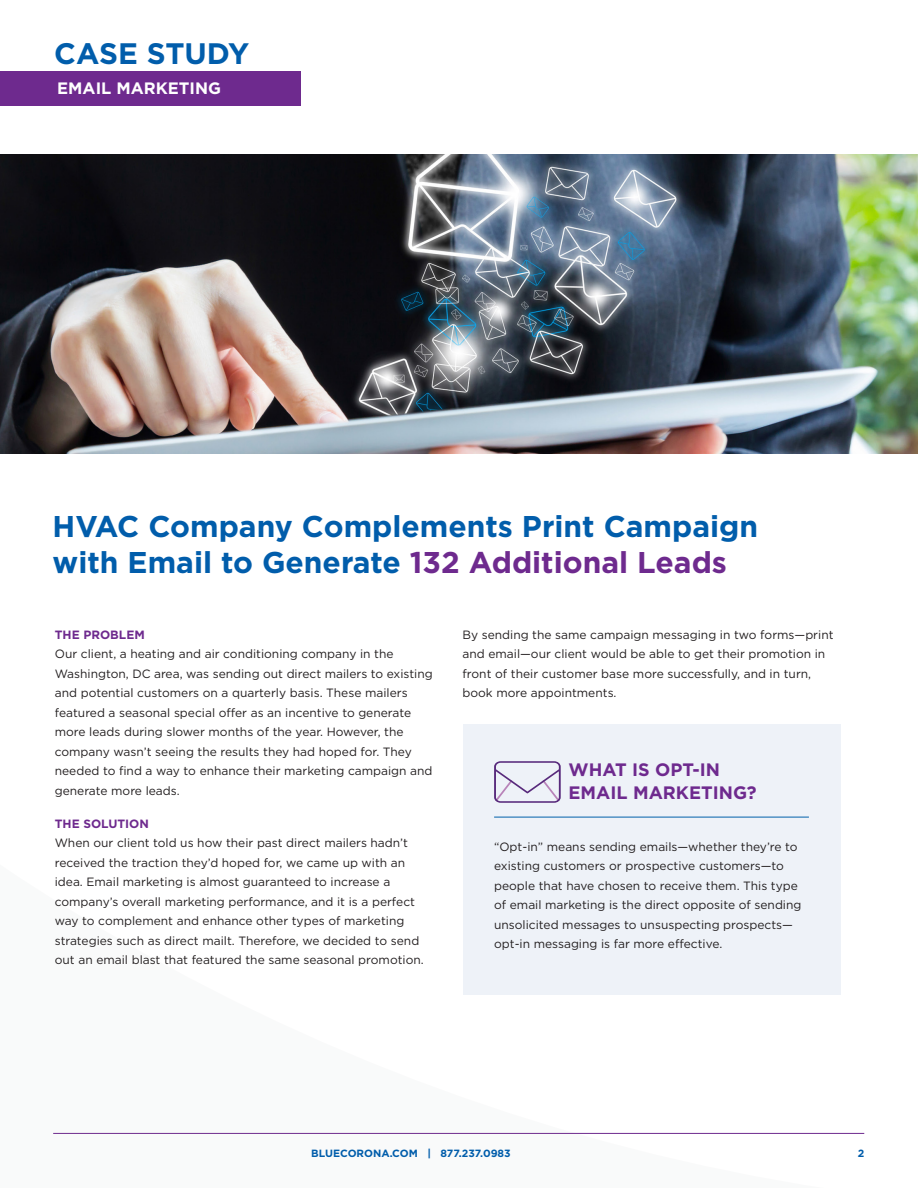
<style>
.page{position:relative;width:918px;height:1188px;background:#fff}
.page>*{position:absolute;margin:0;border:0;box-sizing:border-box;transform-origin:0 0}
.t1{font:700 30px/36px "Gotham";color:#015dab}
.t2{font:700 29.55px "Gotham";color:#015dab}
.t3{font:700 18px "Gotham";color:#6e2a8e}
.t4{font:700 16.5px "Gotham";color:#fff}
.t5{font:12px/19.5px "Gotham";color:#231f20}
.t6{font:700 10.5px "Gotham";color:#015dab}
.s1{color:#6e2a8e}
.s2{font-weight:700;color:#6e2a8e}
</style>
<div class="page">
<div style="left:0;top:72px;width:301px;height:34px;background:#6e2a8e"></div>
<hr style="left:53px;top:1133px;width:811px;height:1px;background:#6e2a8e">
<img style="left:0;top:155px;width:918px;height:299px">
<div style="left:463px;top:725px;width:378px;height:270px;background:#eef2f8"></div>
<hr style="left:494px;top:817px;width:315px;height:1px;background:#0161aa">
<svg style="left:494px;top:761px;width:67px;height:42px"></svg>
<h2 class="t2" style="left:54px;top:34px;width:197px">CASE STUDY</h2>
<h3 class="t4" style="left:57px;top:77px;width:165px">EMAIL MARKETING</h3>
<p class="t1" style="left:53px;top:509px;width:707px">HVAC Company Complements Print Campaign with Email to Generate <span class="s1">132 Additional Leads</span></p>
<p class="t5" style="left:55px;top:625px;width:379px"><span class="s2">THE PROBLEM<br></span>Our client, a heating and air conditioning company in the Washington, DC area, was sending out direct mailers to existing and potential customers on a quarterly basis. These mailers featured a seasonal special offer as an incentive to generate more leads during slower months of the year. However, the company wasn’t seeing the results they had hoped for. They needed to find a way to enhance their marketing campaign and generate more leads.</p>
<p class="t5" style="left:55px;top:814px;width:371px"><span class="s2">THE SOLUTION<br></span>When our client told us how their past direct mailers hadn’t received the traction they’d hoped for, we came up with an idea. Email marketing is almost guaranteed to increase a company’s overall marketing performance, and it is a perfect way to complement and enhance other types of marketing strategies such as direct mailt. Therefore, we decided to send out an email blast that featured the same seasonal promotion.</p>
<p class="t5" style="left:463px;top:625px;width:373px">By sending the same campaign messaging in two forms—print and email—our client would be able to get their promotion in front of their customer base more successfully, and in turn, book more appointments.</p>
<p class="t3" style="left:569px;top:757px;width:153px">WHAT IS OPT-IN</p>
<p class="t3" style="left:569px;top:781px;width:190px">EMAIL MARKETING?</p>
<p class="t5" style="left:494px;top:837px;width:309px">“Opt-in” means sending emails—whether they’re to existing customers or prospective customers—to people that have chosen to receive them. This type of email marketing is the direct opposite of sending unsolicited messages to unsuspecting prospects— opt-in messaging is far more effective.</p>
<p class="t6" style="left:311px;top:1146px;width:201px">BLUECORONA.COM | 877.237.0983</p>
<p class="t6" style="left:858px;top:1146px;width:8px">2</p>
</div>
